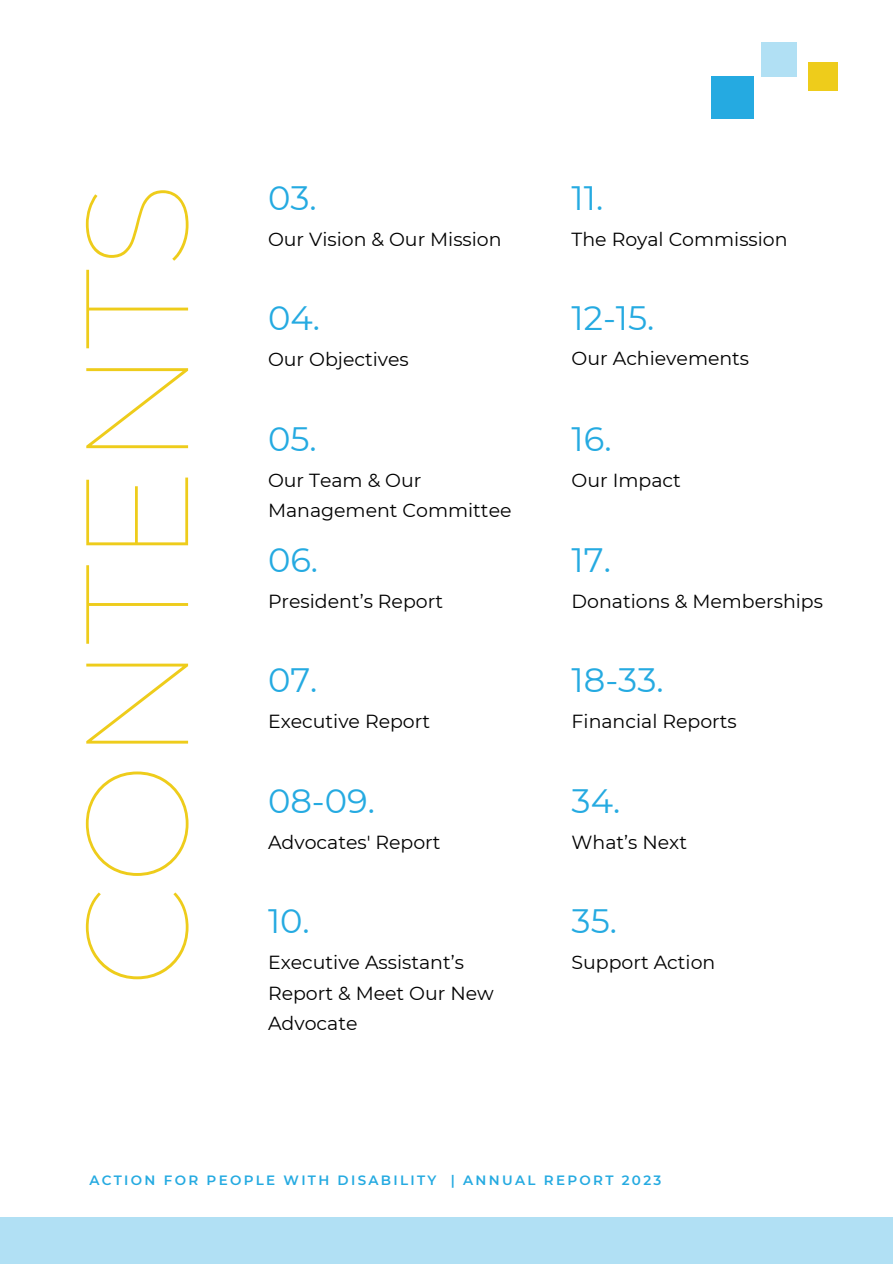
<style>
.page{position:relative;width:893px;height:1264px;background:#fff}
.page>*{position:absolute;margin:0;border:0;box-sizing:border-box;transform-origin:0 0}
.t1{font:100 145.35px "Montserrat";color:#eecc1b}
.t2{font:33.75px "Montserrat";color:#25aae1}
.t3{font:18.9px/30.5px "Montserrat";color:#000}
.t4{font:600 13.5px "Montserrat";letter-spacing:.17em;color:#25aae1}
</style>
<div class="page">
<div style="left:0;top:1217px;width:892px;height:46px;background:#b1e0f4"></div>
<div style="left:711px;top:76px;width:42px;height:42px;background:#25aae1"></div>
<div style="left:761px;top:42px;width:35px;height:34px;background:#b1e0f4"></div>
<div style="left:808px;top:62px;width:30px;height:29px;background:#eecc1b"></div>
<p class="t1" style="left:47px;top:987px;width:807px;rotate:-90deg">CONTENTS</p>
<p class="t2" style="left:268px;top:177px;width:50px">03.</p>
<p class="t2" style="left:571px;top:177px;width:33px">11.</p>
<p class="t3" style="left:268px;top:224px;width:235px">Our Vision &amp; Our Mission</p>
<p class="t3" style="left:571px;top:224px;width:217px">The Royal Commission</p>
<p class="t2" style="left:268px;top:298px;width:53px">04.</p>
<p class="t2" style="left:571px;top:298px;width:84px">12-15.</p>
<p class="t3" style="left:268px;top:344px;width:142px">Our Objectives</p>
<p class="t3" style="left:571px;top:343px;width:179px">Our Achievements</p>
<p class="t2" style="left:268px;top:418px;width:50px">05.</p>
<p class="t2" style="left:571px;top:418px;width:41px">16.</p>
<p class="t3" style="left:268px;top:465px;width:245px">Our Team &amp; Our<br>Management Committee</p>
<p class="t3" style="left:571px;top:465px;width:111px">Our Impact</p>
<p class="t2" style="left:268px;top:539px;width:52px">06.</p>
<p class="t2" style="left:571px;top:539px;width:41px">17.</p>
<p class="t3" style="left:268px;top:585px;width:176px">President’s Report</p>
<p class="t3" style="left:571px;top:585px;width:253px">Donations &amp; Memberships</p>
<p class="t2" style="left:268px;top:659px;width:51px">07.</p>
<p class="t2" style="left:571px;top:659px;width:93px">18-33.</p>
<p class="t3" style="left:268px;top:706px;width:163px">Executive Report</p>
<p class="t3" style="left:571px;top:705px;width:167px">Financial Reports</p>
<p class="t2" style="left:268px;top:780px;width:108px">08-09.</p>
<p class="t2" style="left:571px;top:780px;width:50px">34.</p>
<p class="t3" style="left:268px;top:826px;width:174px">Advocates' Report</p>
<p class="t3" style="left:571px;top:826px;width:117px">What’s Next</p>
<p class="t2" style="left:268px;top:900px;width:43px">10.</p>
<p class="t2" style="left:571px;top:900px;width:47px">35.</p>
<p class="t3" style="left:268px;top:947px;width:227px">Executive Assistant’s<br>Report &amp; Meet Our New<br>Advocate</p>
<p class="t3" style="left:571px;top:947px;width:145px">Support Action</p>
<p class="t4" style="left:89px;top:1172px;width:573px">ACTION FOR PEOPLE WITH DISABILITY | ANNUAL REPORT 2023</p>
</div>
